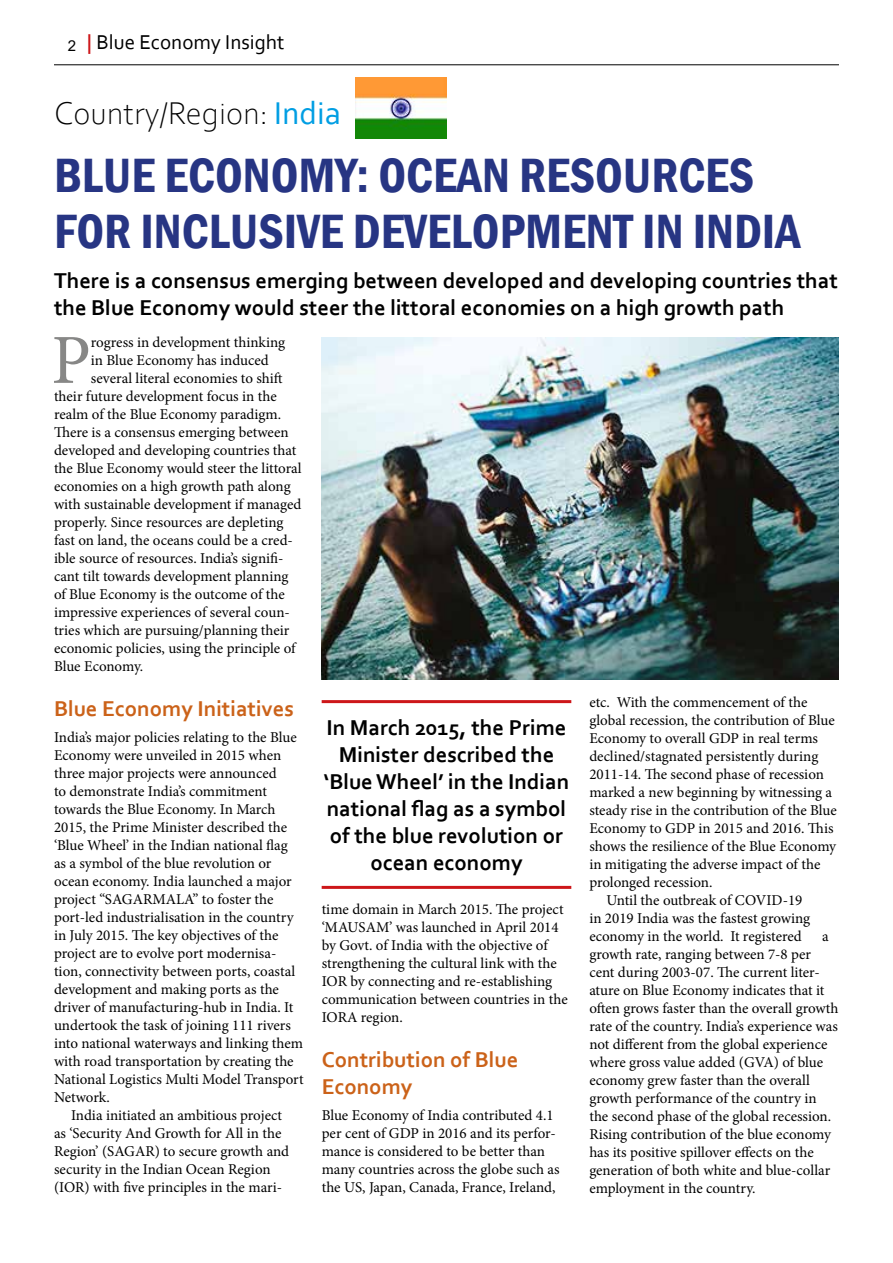
<style>
.page{position:relative;width:893px;height:1263px;background:#fff}
.page>*{position:absolute;margin:0;border:0;box-sizing:border-box;transform-origin:0 0}
.t1{font:70.35px "Minion Pro";color:#878786}
.t2{font:600 condensed 49.5px/55.5px "Franklin Gothic";color:#273583}
.t3{font:300 33px "Corbel";color:#000}
.t4{font:700 22.5px/27px "Corbel";color:#000}
.t5{font:700 22.5px/27px "Corbel";color:#cb6219}
.t6{font:21px "Corbel";color:#000}
.t7{font:15px/18px "Minion Pro";color:#000}
.s1{font-weight:700;color:#cd1619}
.s2{font-weight:400;color:#009ee3}
</style>
<div class="page">
<hr style="left:54px;top:64px;width:785px;height:1px;background:#000">
<hr style="left:322px;top:700px;width:249px;height:3px;background:#cd1619">
<hr style="left:322px;top:886px;width:249px;height:3px;background:#cd1619">
<img style="left:356px;top:77px;width:90px;height:61px">
<img style="left:322px;top:337px;width:517px;height:342px">
<h3 class="t6" style="left:68px;top:29px;width:218px"><sub>2</sub> <span class="s1">|</span> Blue Economy Insight</h3>
<h3 class="t3" style="left:54px;top:92px;width:289px">Country/Region: <span class="s2">India</span></h3>
<h2 class="t2" style="left:54px;top:147px;width:748px">BLUE ECONOMY: OCEAN RESOURCES<br>FOR INCLUSIVE DEVELOPMENT IN INDIA</h2>
<h3 class="t4" style="left:54px;top:266px;width:785px">There is a consensus emerging between developed and developing countries that the Blue Economy would steer the littoral economies on a high growth path</h3>
<h1 class="t1" style="left:51px;top:313px;width:41px">P</h1>
<p class="t7" style="left:91px;top:333px;width:196px">rogress in development thinking</p>
<p class="t7" style="left:91px;top:351px;width:179px">in Blue Economy has induced</p>
<p class="t7" style="left:91px;top:369px;width:193px">several literal economies to shift</p>
<p class="t7" style="left:54px;top:387px;width:224px">their future development focus in the</p>
<p class="t7" style="left:54px;top:405px;width:229px">realm of the Blue Economy paradigm.</p>
<p class="t7" style="left:54px;top:423px;width:236px">There is a consensus emerging between</p>
<p class="t7" style="left:54px;top:441px;width:244px">developed and developing countries that</p>
<p class="t7" style="left:54px;top:459px;width:249px">the Blue Economy would steer the littoral</p>
<p class="t7" style="left:54px;top:477px;width:238px">economies on a high growth path along</p>
<p class="t7" style="left:54px;top:495px;width:249px">with sustainable development if managed</p>
<p class="t7" style="left:54px;top:513px;width:231px">properly. Since resources are depleting</p>
<p class="t7" style="left:54px;top:531px;width:240px">fast on land, the oceans could be a cred-</p>
<p class="t7" style="left:54px;top:549px;width:231px">ible source of resources. India’s signifi-</p>
<p class="t7" style="left:54px;top:567px;width:236px">cant tilt towards development planning</p>
<p class="t7" style="left:54px;top:585px;width:232px">of Blue Economy is the outcome of the</p>
<p class="t7" style="left:54px;top:603px;width:237px">impressive experiences of several coun-</p>
<p class="t7" style="left:54px;top:621px;width:237px">tries which are pursuing/planning their</p>
<p class="t7" style="left:54px;top:639px;width:243px">economic policies, using the principle of</p>
<p class="t7" style="left:54px;top:657px;width:91px">Blue Economy.</p>
<h3 class="t5" style="left:54px;top:694px;width:241px">Blue Economy Initiatives</h3>
<p class="t7" style="left:54px;top:729px;width:251px">India’s major policies relating to the Blue Economy were unveiled in 2015 when three major projects were announced<br>to demonstrate India’s commitment towards the Blue Economy. In March 2015, the Prime Minister described the ‘Blue Wheel’ in the Indian national flag<br>as a symbol of the blue revolution or ocean economy. India launched a major project “SAGARMALA” to foster the port-led industrialisation in the country in July 2015. The key objectives of the project are to evolve port modernisa&shy;tion, connectivity between ports, coastal development and making ports as the driver of manufacturing-hub in India. It undertook the task of joining 111 rivers into national waterways and linking them with road transportation by creating the National Logistics Multi Model Transport Network.</p>
<p class="t7" style="left:54px;top:1107px;width:237px;text-indent:17px">India initiated an ambitious project as ‘Security And Growth for All in the Region’ (SAGAR) to secure growth and security in the Indian Ocean Region (IOR) with five principles in the mari-</p>
<h3 class="t4" style="left:324px;top:714px;width:247px;text-align:center">In March 2015, the Prime<br>Minister described the ‘Blue Wheel’ in the Indian national flag as a symbol of the blue revolution or ocean economy</h3>
<p class="t7" style="left:322px;top:900px;width:248px">time domain in March 2015. The project ‘MAUSAM’ was launched in April 2014 by Govt. of India with the objective of strengthening the cultural link with the IOR by connecting and re-establishing communication between countries in the IORA region.</p>
<h3 class="t5" style="left:322px;top:1045px;width:198px">Contribution of Blue<br>Economy</h3>
<p class="t7" style="left:322px;top:1106px;width:239px">Blue Economy of India contributed 4.1 per cent of GDP in 2016 and its perfor&shy;mance is considered to be better than many countries across the globe such as the US, Japan, Canada, France, Ireland,</p>
<p class="t7" style="left:589px;top:693px;width:220px">etc. With the commencement of the</p>
<p class="t7" style="left:589px;top:711px;width:247px">global recession, the contribution of Blue</p>
<p class="t7" style="left:589px;top:729px;width:230px">Economy to overall GDP in real terms</p>
<p class="t7" style="left:589px;top:747px;width:231px">declined/stagnated persistently during</p>
<p class="t7" style="left:589px;top:765px;width:236px">2011-14. The second phase of recession</p>
<p class="t7" style="left:589px;top:783px;width:244px">marked a new beginning by witnessing a</p>
<p class="t7" style="left:589px;top:801px;width:249px">steady rise in the contribution of the Blue</p>
<p class="t7" style="left:589px;top:819px;width:246px">Economy to GDP in 2015 and 2016. This</p>
<p class="t7" style="left:589px;top:837px;width:248px">shows the resilience of the Blue Economy</p>
<p class="t7" style="left:589px;top:855px;width:233px">in mitigating the adverse impact of the</p>
<p class="t7" style="left:589px;top:873px;width:125px">prolonged recession.</p>
<p class="t7" style="left:606px;top:891px;width:198px">Until the outbreak of COVID-19</p>
<p class="t7" style="left:589px;top:909px;width:222px">in 2019 India was the fastest growing</p>
<p class="t7" style="left:589px;top:927px;width:214px">economy in the world. It registered</p>
<p class="t7" style="left:822px;top:927px;width:8px">a</p>
<p class="t7" style="left:589px;top:945px;width:251px">growth rate, ranging between 7-8 per cent during 2003-07. The current liter&shy;ature on Blue Economy indicates that it often grows faster than the overall growth rate of the country. India’s experience was not different from the global experience where gross value added (GVA) of blue economy grew faster than the overall growth performance of the country in the second phase of the global recession.<br>Rising contribution of the blue economy has its positive spillover effects on the generation of both white and blue-collar employment in the country.</p>
</div>
